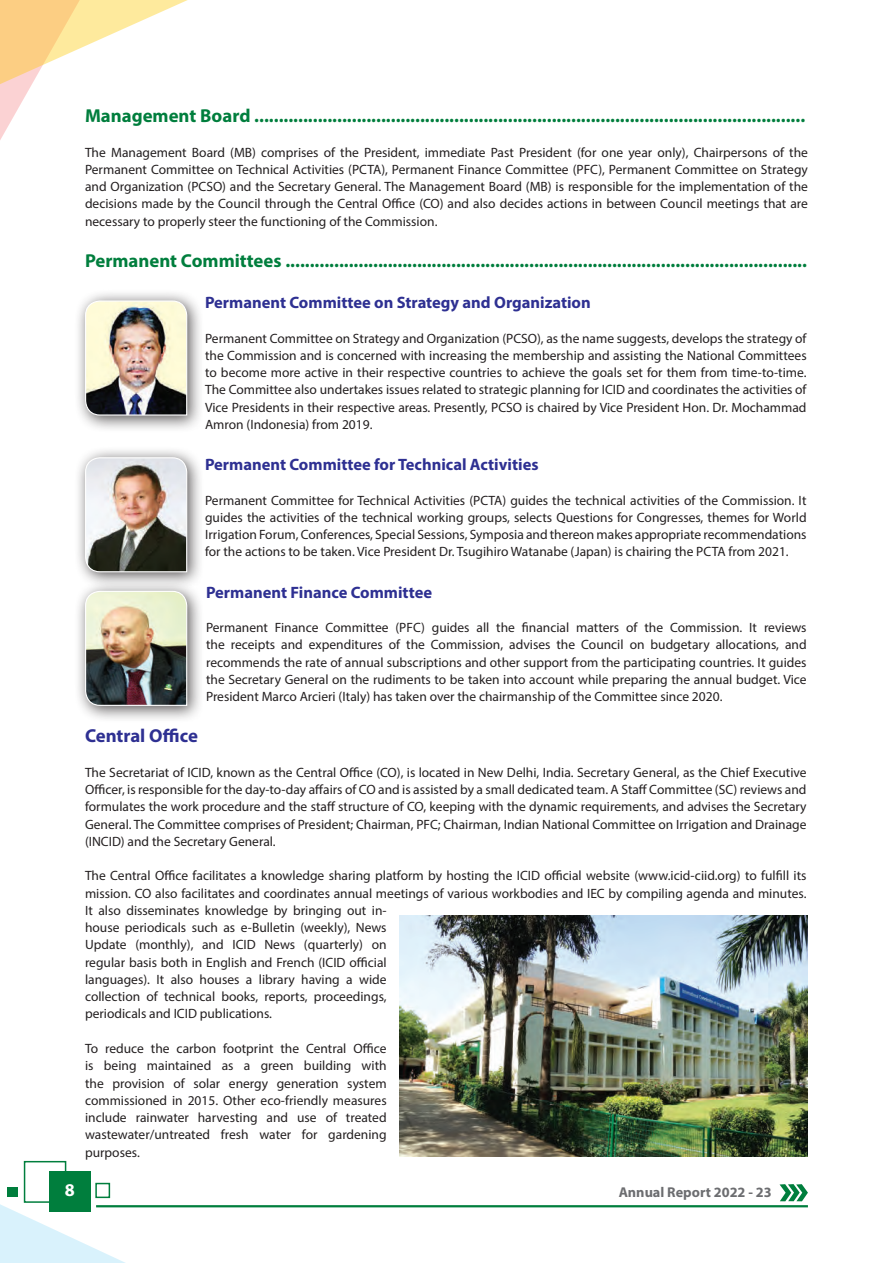
<style>
.page{position:relative;width:893px;height:1263px;background:#fff}
.page>*{position:absolute;margin:0;border:0;box-sizing:border-box;transform-origin:0 0}
.t1{font:700 18.75px "Myriad Pro";color:#007e3d}
.t2{font:700 18.75px "Myriad Pro";letter-spacing:-.005em;color:#2e3092}
.t3{font:700 18px "Myriad Pro";color:#fff}
.t4{font:700 16.5px "Myriad Pro";color:#2e3092}
.t5{font:700 14.25px "Myriad Pro";color:#6c6d70}
.t6{font:13.5px/17.2px "Myriad Pro";color:#231f20;text-align:justify}
</style>
<div class="page">
<svg style="left:0;top:1188px;width:199px;height:75px"></svg>
<div style="left:24px;top:1161px;width:42px;height:42px;border:2px solid #007e3d"></div>
<div style="left:49px;top:1171px;width:41px;height:40px;background:#007e3d"></div>
<div style="left:7px;top:1187px;width:11px;height:10px;background:#007e3d"></div>
<div style="left:95px;top:1183px;width:15px;height:15px;border:2px solid #007e3d"></div>
<hr style="left:96px;top:1205px;width:712px;height:2px;background:#007e3d">
<svg style="left:0;top:0;width:188px;height:140px"></svg>
<svg style="left:779px;top:1184px;width:29px;height:17px"></svg>
<img style="left:400px;top:916px;width:408px;height:241px">
<div style="left:74px;top:289px;width:130px;height:144px;background:#231f20;opacity:.75"></div>
<img style="left:84px;top:300px;width:104px;height:116px">
<div style="left:74px;top:446px;width:130px;height:144px;background:#231f20;opacity:.75"></div>
<img style="left:84px;top:457px;width:104px;height:116px">
<div style="left:74px;top:579px;width:130px;height:144px;background:#231f20;opacity:.75"></div>
<img style="left:84px;top:590px;width:104px;height:116px">
<h1 class="t1" style="left:85px;top:104px;width:722px">Management Board .................................................................................................................</h1>
<p class="t6" style="left:85px;top:143px;width:724px">The Management Board (MB) comprises of the President, immediate Past President (for one year only), Chairpersons of the Permanent Committee on Technical Activities (PCTA), Permanent Finance Committee (PFC), Permanent Committee on Strategy and Organization (PCSO) and the Secretary General. The Management Board (MB) is responsible for the implementation of the decisions made by the Council through the Central Office (CO) and also decides actions in between Council meetings that are necessary to properly steer the functioning of the Commission.</p>
<h1 class="t1" style="left:85px;top:248px;width:723px">Permanent Committees ...........................................................................................................</h1>
<p class="t4" style="left:205px;top:292px;width:387px">Permanent Committee on Strategy and Organization</p>
<p class="t6" style="left:205px;top:329px;width:603px">Permanent Committee on Strategy and Organization (PCSO), as the name suggests, develops the strategy of the Commission and is concerned with increasing the membership and assisting the National Committees to become more active in their respective countries to achieve the goals set for them from time-to-time.<br>The Committee also undertakes issues related to strategic planning for ICID and coordinates the activities of Vice Presidents in their respective areas. Presently, PCSO is chaired by Vice President Hon. Dr. Mochammad Amron (Indonesia) from 2019.</p>
<p class="t4" style="left:205px;top:454px;width:335px">Permanent Committee for Technical Activities</p>
<p class="t6" style="left:205px;top:491px;width:603px">Permanent Committee for Technical Activities (PCTA) guides the technical activities of the Commission. It guides the activities of the technical working groups, selects Questions for Congresses, themes for World Irrigation Forum, Conferences, Special Sessions, Symposia and thereon makes appropriate recommendations for the actions to be taken. Vice President Dr. Tsugihiro Watanabe (Japan) is chairing the PCTA from 2021.</p>
<p class="t4" style="left:206px;top:581px;width:228px">Permanent Finance Committee</p>
<p class="t6" style="left:206px;top:619px;width:602px">Permanent Finance Committee (PFC) guides all the financial matters of the Commission. It reviews the receipts and expenditures of the Commission, advises the Council on budgetary allocations, and recommends the rate of annual subscriptions and other support from the participating countries. It guides the Secretary General on the rudiments to be taken into account while preparing the annual budget. Vice President Marco Arcieri (Italy) has taken over the chairmanship of the Committee since 2020.</p>
<h1 class="t2" style="left:85px;top:724px;width:114px">Central Office</h1>
<p class="t6" style="left:85px;top:763px;width:723px">The Secretariat of ICID, known as the Central Office (CO), is located in New Delhi, India. Secretary General, as the Chief Executive Officer, is responsible for the day-to-day affairs of CO and is assisted by a small dedicated team. A Staff Committee (SC) reviews and formulates the work procedure and the staff structure of CO, keeping with the dynamic requirements, and advises the Secretary General. The Committee comprises of President; Chairman, PFC; Chairman, Indian National Committee on Irrigation and Drainage (INCID) and the Secretary General.</p>
<p class="t6" style="left:85px;top:867px;width:723px;text-align:left">The Central Office facilitates a knowledge sharing platform by hosting the ICID official website (www.icid-ciid.org) to fulfill its mission. CO also facilitates and coordinates annual meetings of various workbodies and IEC by compiling agenda and minutes.<br>It also disseminates knowledge by bringing out in-<br>house periodicals such as e-Bulletin (weekly), News<br>Update (monthly), and ICID News (quarterly) on<br>regular basis both in English and French (ICID official<br>languages). It also houses a library having a wide<br>collection of technical books, reports, proceedings,<br>periodicals and ICID publications.</p>
<p class="t6" style="left:85px;top:1039px;width:303px">To reduce the carbon footprint the Central Office is being maintained as a green building with the provision of solar energy generation system commissioned in 2015. Other eco-friendly measures include rainwater harvesting and use of treated wastewater/untreated fresh water for gardening purposes.</p>
<h2 class="t3" style="left:65px;top:1178px;width:11px">8</h2>
<p class="t5" style="left:619px;top:1183px;width:154px">Annual Report 2022 - 23</p>
</div>
